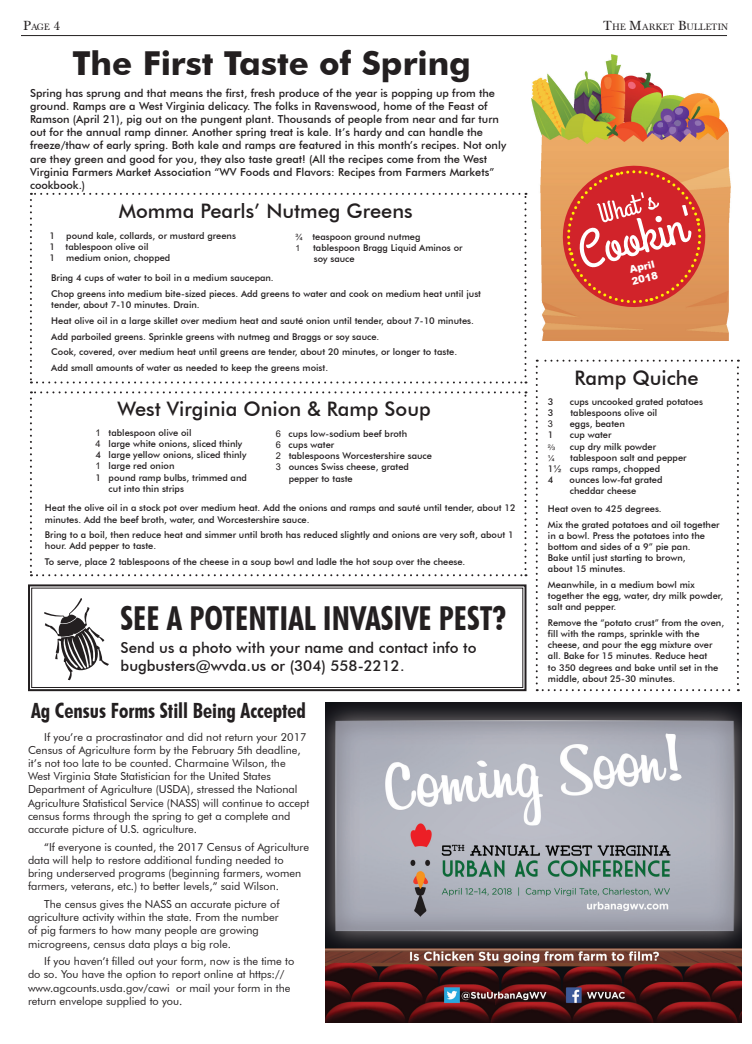
<style>
.page{position:relative;width:752px;height:1044px;background:#fff}
.page>*{position:absolute;margin:0;border:0;box-sizing:border-box;transform-origin:0 0}
.t1{font:700 condensed 33px "Futura BT";color:#231f20}
.t2{font:700 33px "Futura BT";color:#231f20}
.t3{font:700 condensed 21px "Futura BT";color:#231f20}
.t4{font:500 20px "Futura BT";color:#231f20}
.t5{font:500 15px/18px "Futura BT";color:#231f20}
.t6{font:11px/13.2px "Futura BT";color:#231f20}
.t7{font:500 11px/13.2px "Futura BT";color:#231f20}
.t8{font:900 10px/12px "Arial";color:#fff}
.t9{font:500 9.3px/11.2px "Futura BT";color:#231f20}
.t10{font:9.3px "Arial";color:#231f20}
.t11{font:9.1px "Baskerville Two";color:#231f20}
.t12{font:8.5px "Arial";color:#231f20}
.t13{font:8px "Arial";color:#231f20}
.s1{font-size:13px}
.s2{font-family:"Arial";font-weight:400;font-size:8.5px}
.s3{font-family:"Arial";font-weight:400}
</style>
<div class="page">
<hr style="left:21px;top:35px;width:706px;height:1px;background:#231f20">
<svg style="left:30px;top:391px;width:496px;height:185px"></svg>
<img style="left:538px;top:127px;width:193px;height:214px">
<img style="left:531px;top:55px;width:132px;height:72px">
<img style="left:663px;top:93px;width:64px;height:34px">
<svg style="left:555px;top:158px;width:158px;height:157px;background:#db624b"></svg>
<svg style="left:30px;top:193px;width:496px;height:190px"></svg>
<svg style="left:28px;top:584px;width:499px;height:108px"></svg>
<div style="left:31px;top:588px;width:492px;height:100px;border:1px solid #231f20"></div>
<svg style="left:44px;top:598px;width:65px;height:82px"></svg>
<img style="left:325px;top:702px;width:416px;height:321px">
<svg style="left:535px;top:360px;width:203px;height:331px"></svg>
<p class="t11" style="left:23px;top:22px;width:39px"><span class="s1">P</span>AGE <span class="s1">4</span></p>
<p class="t11" style="left:603px;top:22px;width:126px"><span class="s1">T</span>HE <span class="s1">M</span>ARKET <span class="s1">B</span>ULLETIN</p>
<h1 class="t2" style="left:72px;top:44px;width:400px">The First Taste of Spring</h1>
<p class="t7" style="left:30px;top:86px;width:477px">Spring has sprung and that means the first, fresh produce of the year is popping up from the ground. Ramps are a West Virginia delicacy. The folks in Ravenswood, home of the Feast of Ramson (April 21), pig out on the pungent plant. Thousands of people from near and far turn out for the annual ramp dinner. Another spring treat is kale. It’s hardy and can handle the freeze/thaw of early spring. Both kale and ramps are featured in this month’s recipes. Not only are they green and good for you, they also taste great! (All the recipes come from the West Virginia Farmers Market Association “WV Foods and Flavors: Recipes from Farmers Markets” cookbook.)</p>
<h3 class="t4" style="left:119px;top:199px;width:295px">Momma Pearls’ Nutmeg Greens</h3>
<p class="t9" style="left:49px;top:230px;width:188px">1 pound kale, collards, or mustard greens<br>1 tablespoon olive oil<br>1 medium onion, chopped</p>
<p class="t9" style="left:295px;top:231px;width:126px"><span class="s2">¾</span> teaspoon ground nutmeg</p>
<p class="t12" style="left:295px;top:242px;width:6px">1</p>
<p class="t9" style="left:313px;top:242px;width:151px">tablespoon Bragg Liquid Aminos or soy sauce</p>
<p class="t9" style="left:51px;top:270px;width:431px;line-height:15.7px">Bring 4 cups of water to boil in a medium saucepan.<br>Chop greens into medium bite-sized pieces. Add greens to water and cook on medium heat until just</p>
<p class="t9" style="left:51px;top:297px;width:424px;line-height:15.7px">tender, about 7-10 minutes. Drain.<br>Heat olive oil in a large skillet over medium heat and sauté onion until tender, about 7-10 minutes.<br>Add parboiled greens. Sprinkle greens with nutmeg and Braggs or soy sauce.<br>Cook, covered, over medium heat until greens are tender, about 20 minutes, or longer to taste.<br>Add small amounts of water as needed to keep the greens moist.</p>
<h3 class="t4" style="left:117px;top:397px;width:315px">West Virginia Onion &amp; Ramp Soup</h3>
<p class="t9" style="left:96px;top:427px;width:97px"><span class="s3">1</span> tablespoon olive oil</p>
<p class="t9" style="left:96px;top:438px;width:148px"><span class="s3">4</span> large white onions, sliced thinly</p>
<p class="t9" style="left:96px;top:449px;width:152px">4 large yellow onions, sliced thinly</p>
<p class="t9" style="left:96px;top:460px;width:80px"><span class="s3">1</span> large red onion</p>
<p class="t9" style="left:96px;top:472px;width:153px">1 pound ramp bulbs, trimmed and</p>
<p class="t9" style="left:109px;top:483px;width:77px">cut into thin strips</p>
<p class="t9" style="left:45px;top:502px;width:472px">Heat the olive oil in a stock pot over medium heat. Add the onions and ramps and sauté until tender, about 12 minutes. Add the beef broth, water, and Worcestershire sauce.</p>
<p class="t9" style="left:45px;top:529px;width:470px">Bring to a boil, then reduce heat and simmer until broth has reduced slightly and onions are very soft, about 1 hour. Add pepper to taste.</p>
<p class="t9" style="left:45px;top:556px;width:422px">To serve, place 2 tablespoons of the cheese in a soup bowl and ladle the hot soup over the cheese.</p>
<p class="t9" style="left:275px;top:428px;width:133px"><span class="s3">6</span> cups low-sodium beef broth</p>
<p class="t9" style="left:275px;top:439px;width:60px"><span class="s3">6</span> cups water</p>
<p class="t9" style="left:275px;top:450px;width:158px"><span class="s3">2</span> tablespoons Worcestershire sauce</p>
<p class="t9" style="left:275px;top:461px;width:135px"><span class="s3">3</span> ounces Swiss cheese, grated</p>
<p class="t9" style="left:288px;top:473px;width:66px">pepper to taste</p>
<h1 class="t1" style="left:121px;top:598px;width:387px">SEE A POTENTIAL INVASIVE PEST?</h1>
<h3 class="t5" style="left:121px;top:638px;width:357px">Send us a photo with your name and contact info to bugbusters@wvda.us or (304) 558-2212.</h3>
<h2 class="t3" style="left:31px;top:698px;width:276px">Ag Census Forms Still Being Accepted</h2>
<p class="t6" style="left:28px;top:730px;width:283px;text-indent:16px">If you’re a procrastinator and did not return your 2017<br>Census of Agriculture form by the February 5th deadline, it’s not too late to be counted. Charmaine Wilson, the West Virginia State Statistician for the United States Department of Agriculture (USDA), stressed the National Agriculture Statistical Service (NASS) will continue to accept census forms through the spring to get a complete and accurate picture of U.S. agriculture.</p>
<p class="t6" style="left:28px;top:840px;width:282px;text-indent:16px">“If everyone is counted, the 2017 Census of Agriculture data will help to restore additional funding needed to bring underserved programs (beginning farmers, women farmers, veterans, etc.) to better levels,” said Wilson.</p>
<p class="t6" style="left:28px;top:897px;width:253px;text-indent:16px">The census gives the NASS an accurate picture of agriculture activity within the state. From the number of pig farmers to how many people are growing microgreens, census data plays a big role.</p>
<p class="t6" style="left:28px;top:955px;width:268px;text-indent:16px">If you haven’t filled out your form, now is the time to do so. You have the option to report online at https:// www.agcounts.usda.gov/cawi or mail your form in the return envelope supplied to you.</p>
<p class="t8" style="left:627px;top:264px;width:28px;rotate:-14deg">April<br>2018</p>
<h3 class="t4" style="left:574px;top:365px;width:125px">Ramp Quiche</h3>
<p class="t9" style="left:548px;top:396px;width:7px">3</p>
<p class="t9" style="left:569px;top:396px;width:135px">cups uncooked grated potatoes</p>
<p class="t9" style="left:548px;top:407px;width:7px">3</p>
<p class="t9" style="left:570px;top:407px;width:88px">tablespoons olive oil</p>
<p class="t10" style="left:548px;top:418px;width:7px">3</p>
<p class="t9" style="left:569px;top:418px;width:57px">eggs, beaten</p>
<p class="t9" style="left:548px;top:429px;width:7px">1</p>
<p class="t9" style="left:569px;top:429px;width:88px;line-height:11.5px">cup water<br>cup dry milk powder</p>
<p class="t13" style="left:548px;top:453px;width:8px">¼</p>
<p class="t9" style="left:548px;top:452px;width:140px;text-indent:22px">tablespoon salt and pepper<br>1<span class="s3">½</span> cups ramps, chopped<br>4</p>
<p class="t9" style="left:569px;top:474px;width:94px">ounces low-fat grated cheddar cheese</p>
<p class="t9" style="left:548px;top:501px;width:173px;line-height:15.7px">Heat oven to 425 degrees.<br>Mix the grated potatoes and oil together</p>
<p class="t9" style="left:548px;top:530px;width:159px">in a bowl. Press the potatoes into the bottom and sides of a 9” pie pan.<br>Bake until just starting to brown, about 15 minutes.</p>
<p class="t9" style="left:548px;top:579px;width:177px">Meanwhile, in a medium bowl mix together the egg, water, dry milk powder, salt and pepper.</p>
<p class="t9" style="left:548px;top:617px;width:178px">Remove the “potato crust” from the oven, fill with the ramps, sprinkle with the cheese, and pour the egg mixture over all. Bake for 15 minutes. Reduce heat<br>to 350 degrees and bake until set in the middle, about 25-30 minutes.</p>
</div>
